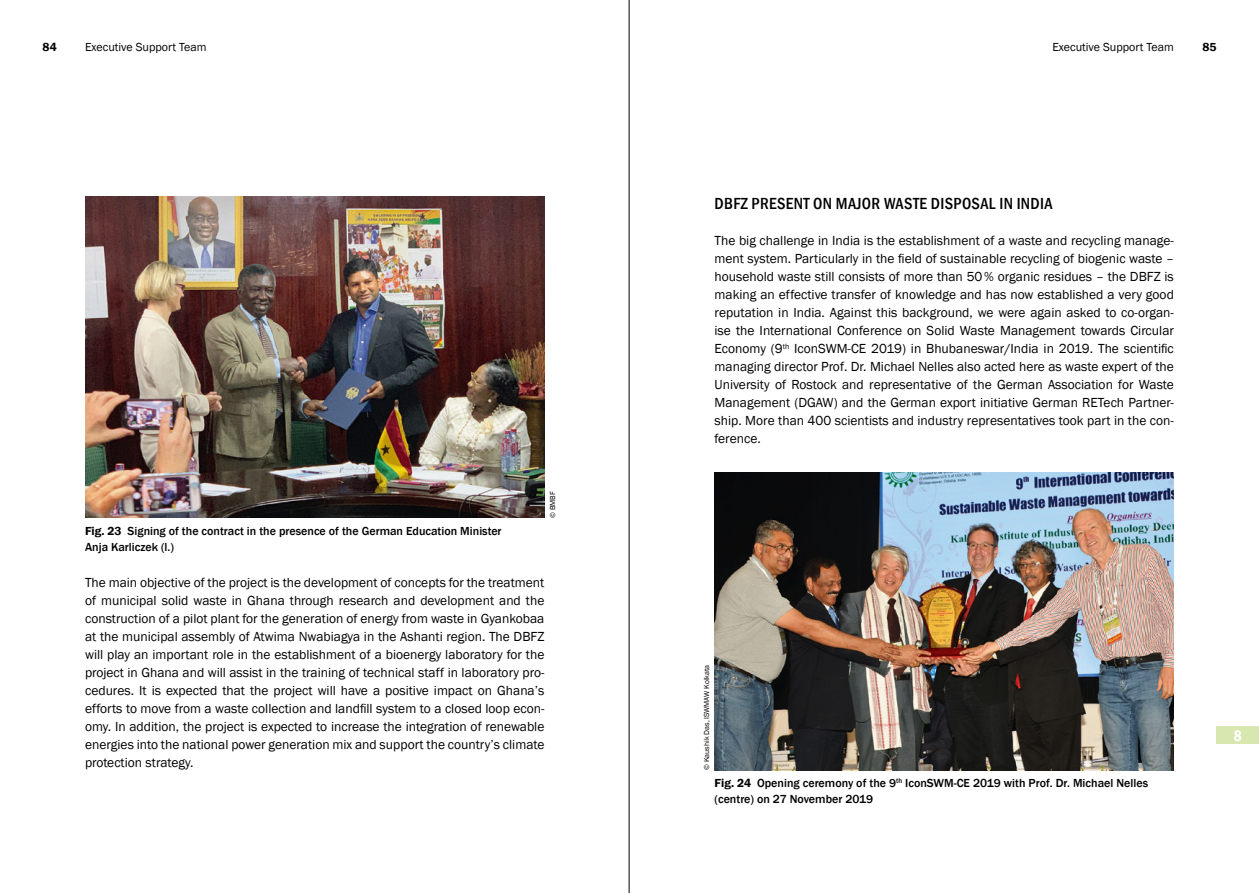
<style>
.page{position:relative;width:1259px;height:893px;background:#fff}
.page>*{position:absolute;margin:0;border:0;box-sizing:border-box;transform-origin:0 0}
.t1{font:500 condensed 16.5px "Franklin Gothic";letter-spacing:.02em;color:#000}
.Ü1{font:600 condensed 15.75px "Franklin Gothic";color:#fff}
.t2{font:13.5px/18px "Franklin Gothic";color:#000;text-align:justify}
.BU{font:500 12px/16.5px "Franklin Gothic";color:#000}
.t3{font:12px "Franklin Gothic";color:#000}
.t4{font:600 12px "Franklin Gothic";color:#000}
.t5{font:7.5px "Franklin Gothic";color:#000}
.s1{font-weight:600}
</style>
<div class="page">
<img style="left:85px;top:197px;width:459px;height:321px">
<img style="left:714px;top:472px;width:460px;height:298px">
<div style="left:1216px;top:727px;width:43px;height:17px;background:#d8e6b0"></div>
<hr style="left:629px;top:0;width:1px;height:893px;background:#000">
<p class="t4" style="left:43px;top:40px;width:16px">84</p>
<p class="t3" style="left:85px;top:39px;width:123px">Executive Support Team</p>
<p class="t3" style="left:1052px;top:39px;width:123px">Executive Support Team</p>
<p class="t4" style="left:1202px;top:40px;width:16px">85</p>
<p class="BU" style="left:85px;top:523px;width:418px"><span class="s1">Fig. 23</span> Signing of the contract in the presence of the German Education Minister<br>Anja Karliczek (l.)</p>
<p class="t5" style="left:548px;top:518px;width:28px;rotate:-90deg">© BMBF</p>
<p class="t2" style="left:85px;top:574px;width:461px">The main objective of the project is the development of concepts for the treatment of municipal solid waste in Ghana through research and development and the construction of a pilot plant for the generation of energy from waste in Gyankobaa at the municipal assembly of Atwima Nwabiagya in the Ashanti region. The DBFZ will play an important role in the establishment of a bioenergy laboratory for the project in Ghana and will assist in the training of technical staff in laboratory pro&shy;cedures. It is expected that the project will have a positive impact on Ghana’s efforts to move from a waste collection and landfill system to a closed loop econ&shy;omy. In addition, the project is expected to increase the integration of renewable energies into the national power generation mix and support the country’s climate protection strategy.</p>
<h2 class="t1" style="left:714px;top:193px;width:339px">DBFZ PRESENT ON MAJOR WASTE DISPOSAL IN INDIA</h2>
<p class="t2" style="left:714px;top:232px;width:461px">The big challenge in India is the establishment of a waste and recycling manage&shy;ment system. Particularly in the field of sustainable recycling of biogenic waste – household waste still consists of more than 50% organic residues – the DBFZ is making an effective transfer of knowledge and has now established a very good reputation in India. Against this background, we were again asked to co-organ&shy;ise the International Conference on Solid Waste Management towards Circular Economy (9<sup>th</sup> IconSWM-CE 2019) in Bhubaneswar/India in 2019. The scientific managing director Prof. Dr. Michael Nelles also acted here as waste expert of the University of Rostock and representative of the German Association for Waste Management (DGAW) and the German export initiative German RETech Partner&shy;ship. More than 400 scientists and industry representatives took part in the con&shy;ference.</p>
<p class="t5" style="left:702px;top:770px;width:107px;rotate:-90deg">© Kaushik Das, ISWMAW Kolkata</p>
<p class="BU" style="left:714px;top:775px;width:435px"><span class="s1">Fig. 24</span> Opening ceremony of the 9<sup>th</sup> IconSWM-CE 2019 with Prof. Dr. Michael Nelles (centre) on 27 November 2019</p>
<p class="Ü1" style="left:1233px;top:725px;width:10px">8</p>
</div>
